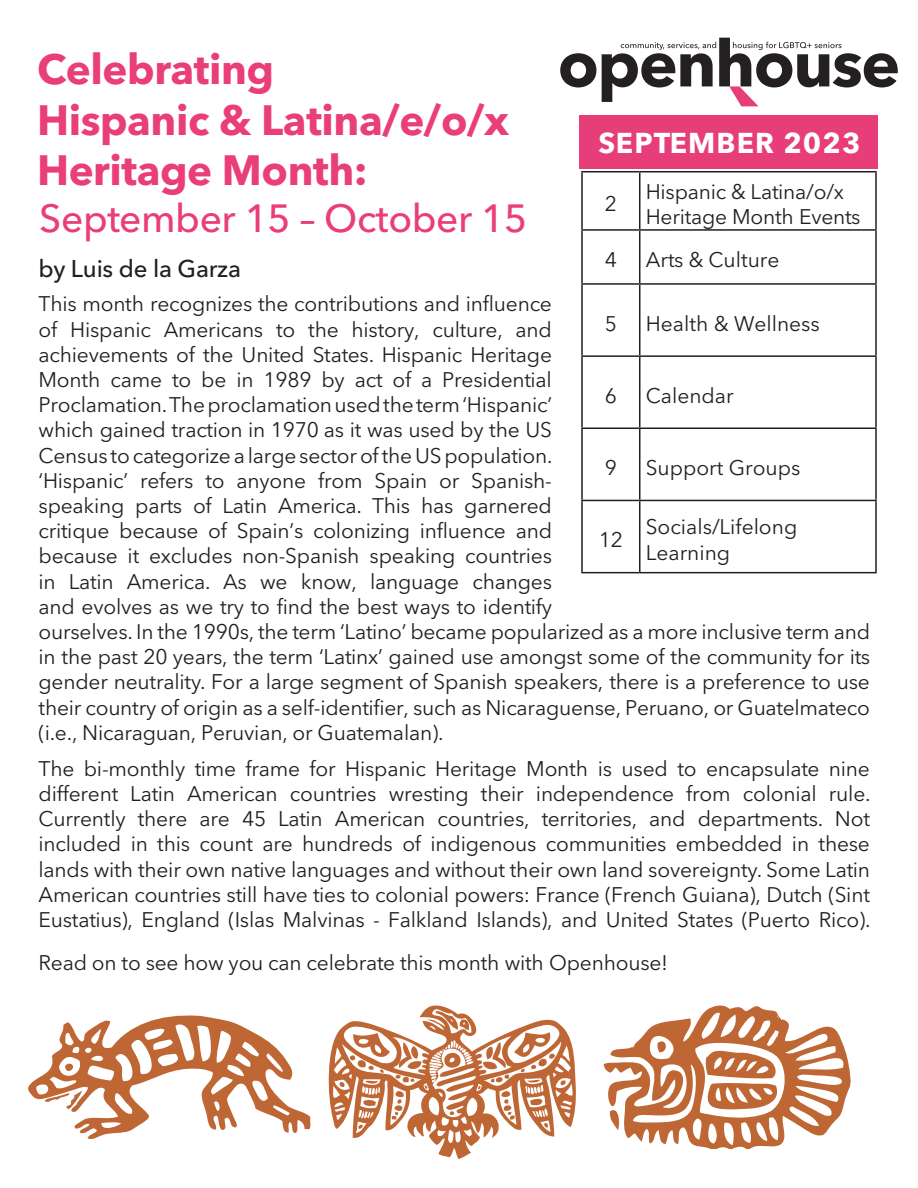
<style>
.page{position:relative;width:918px;height:1188px;background:#fff}
.page>*{position:absolute;margin:0;border:0;box-sizing:border-box;transform-origin:0 0}
.t1{font:700 42px/50.4px "Avenir Next LT Pro";letter-spacing:-.01em;color:#e93e7a}
.t2{font:500 39px "Avenir Next LT Pro";letter-spacing:-.01em;color:#e93e7a}
.t3{font:700 28.5px "Avenir Next LT Pro";letter-spacing:.04em;color:#fff}
.t4{font:500 24px "Avenir Next LT Pro";letter-spacing:-.01em;color:#231f20}
.t5{font:21px/25.2px "Avenir Next LT Pro";letter-spacing:-.01em;color:#231f20}
</style>
<div class="page">
<svg style="left:560px;top:53px;width:36px;height:34px"></svg>
<svg style="left:602px;top:38px;width:296px;height:68px"></svg>
<div style="left:580px;top:115px;width:298px;height:54px;background:#e73e7a"></div>
<hr style="left:581px;top:171px;width:59px;height:1px;background:#231f20">
<hr style="left:581px;top:172px;width:2px;height:57px;background:#231f20">
<hr style="left:640px;top:171px;width:237px;height:1px;background:#231f20">
<hr style="left:639px;top:172px;width:1px;height:57px;background:#231f20">
<hr style="left:875px;top:172px;width:2px;height:57px;background:#231f20">
<hr style="left:581px;top:229px;width:59px;height:2px;background:#231f20">
<hr style="left:581px;top:231px;width:2px;height:52px;background:#231f20">
<hr style="left:640px;top:229px;width:237px;height:2px;background:#231f20">
<hr style="left:639px;top:231px;width:1px;height:52px;background:#231f20">
<hr style="left:875px;top:231px;width:2px;height:52px;background:#231f20">
<hr style="left:581px;top:283px;width:59px;height:2px;background:#231f20">
<hr style="left:581px;top:285px;width:2px;height:70px;background:#231f20">
<hr style="left:640px;top:283px;width:237px;height:2px;background:#231f20">
<hr style="left:639px;top:285px;width:1px;height:70px;background:#231f20">
<hr style="left:875px;top:285px;width:2px;height:70px;background:#231f20">
<hr style="left:581px;top:355px;width:59px;height:2px;background:#231f20">
<hr style="left:581px;top:357px;width:2px;height:71px;background:#231f20">
<hr style="left:640px;top:355px;width:237px;height:2px;background:#231f20">
<hr style="left:639px;top:357px;width:1px;height:71px;background:#231f20">
<hr style="left:875px;top:357px;width:2px;height:71px;background:#231f20">
<hr style="left:581px;top:428px;width:59px;height:1px;background:#231f20">
<hr style="left:581px;top:429px;width:2px;height:71px;background:#231f20">
<hr style="left:640px;top:428px;width:237px;height:1px;background:#231f20">
<hr style="left:639px;top:429px;width:1px;height:71px;background:#231f20">
<hr style="left:875px;top:429px;width:2px;height:71px;background:#231f20">
<hr style="left:581px;top:500px;width:59px;height:1px;background:#231f20">
<hr style="left:581px;top:501px;width:2px;height:71px;background:#231f20">
<hr style="left:640px;top:500px;width:237px;height:1px;background:#231f20">
<hr style="left:639px;top:501px;width:1px;height:71px;background:#231f20">
<hr style="left:875px;top:501px;width:2px;height:71px;background:#231f20">
<hr style="left:581px;top:572px;width:59px;height:1px;background:#231f20">
<hr style="left:640px;top:572px;width:237px;height:1px;background:#231f20">
<svg style="left:328px;top:1005px;width:248px;height:154px"></svg>
<svg style="left:28px;top:1015px;width:283px;height:124px"></svg>
<svg style="left:604px;top:1005px;width:247px;height:144px"></svg>
<h1 class="t1" style="left:37px;top:44px;width:474px">Celebrating<br>Hispanic &amp; Latina/e/o/x<br>Heritage Month:</h1>
<h2 class="t2" style="left:39px;top:185px;width:489px">September 15 – October 15</h2>
<p class="t4" style="left:39px;top:248px;width:204px">by Luis de la Garza</p>
<p class="t5" style="left:39px;top:291px;width:833px">This month recognizes the contributions and influence<br>of Hispanic Americans to the history, culture, and<br>achievements of the United States. Hispanic Heritage<br>Month came to be in 1989 by act of a Presidential<br>Proclamation. The proclamation used the term ‘Hispanic’<br>which gained traction in 1970 as it was used by the US<br>Census to categorize a large sector of the US population.<br>‘Hispanic’ refers to anyone from Spain or Spanish-<br>speaking parts of Latin America. This has garnered<br>critique because of Spain’s colonizing influence and<br>because it excludes non-Spanish speaking countries<br>in Latin America. As we know, language changes<br>and evolves as we try to find the best ways to identify<br>ourselves. In the 1990s, the term ‘Latino’ became popularized as a more inclusive term and in the past 20 years, the term ‘Latinx’ gained use amongst some of the community for its gender neutrality. For a large segment of Spanish speakers, there is a preference to use their country of origin as a self-identifier, such as Nicaraguense, Peruano, or Guatelmateco (i.e., Nicaraguan, Peruvian, or Guatemalan).</p>
<p class="t5" style="left:39px;top:755px;width:834px;text-align:justify">The bi-monthly time frame for Hispanic Heritage Month is used to encapsulate nine different Latin American countries wresting their independence from colonial rule.<br>Currently there are 45 Latin American countries, territories, and departments. Not included in this count are hundreds of indigenous communities embedded in these lands with their own native languages and without their own land sovereignty. Some Latin American countries still have ties to colonial powers: France (French Guiana), Dutch (Sint Eustatius), England (Islas Malvinas - Falkland Islands), and United States (Puerto Rico).</p>
<p class="t5" style="left:39px;top:949px;width:631px">Read on to see how you can celebrate this month with Openhouse!</p>
<h3 class="t3" style="left:599px;top:119px;width:263px">SEPTEMBER 2023</h3>
<p class="t5" style="left:646px;top:178px;width:216px">Hispanic &amp; Latina/o/x<br>Heritage Month Events</p>
<p class="t5" style="left:605px;top:191px;width:14px">2</p>
<p class="t5" style="left:605px;top:247px;width:14px">4</p>
<p class="t5" style="left:646px;top:247px;width:135px">Arts &amp; Culture</p>
<p class="t5" style="left:605px;top:310px;width:14px">5</p>
<p class="t5" style="left:646px;top:310px;width:176px">Health &amp; Wellness</p>
<p class="t5" style="left:605px;top:382px;width:14px">6</p>
<p class="t5" style="left:646px;top:382px;width:89px">Calendar</p>
<p class="t5" style="left:605px;top:454px;width:14px">9</p>
<p class="t5" style="left:646px;top:454px;width:156px">Support Groups</p>
<p class="t5" style="left:646px;top:514px;width:153px">Socials/Lifelong<br>Learning</p>
<p class="t5" style="left:599px;top:526px;width:26px">12</p>
</div>
